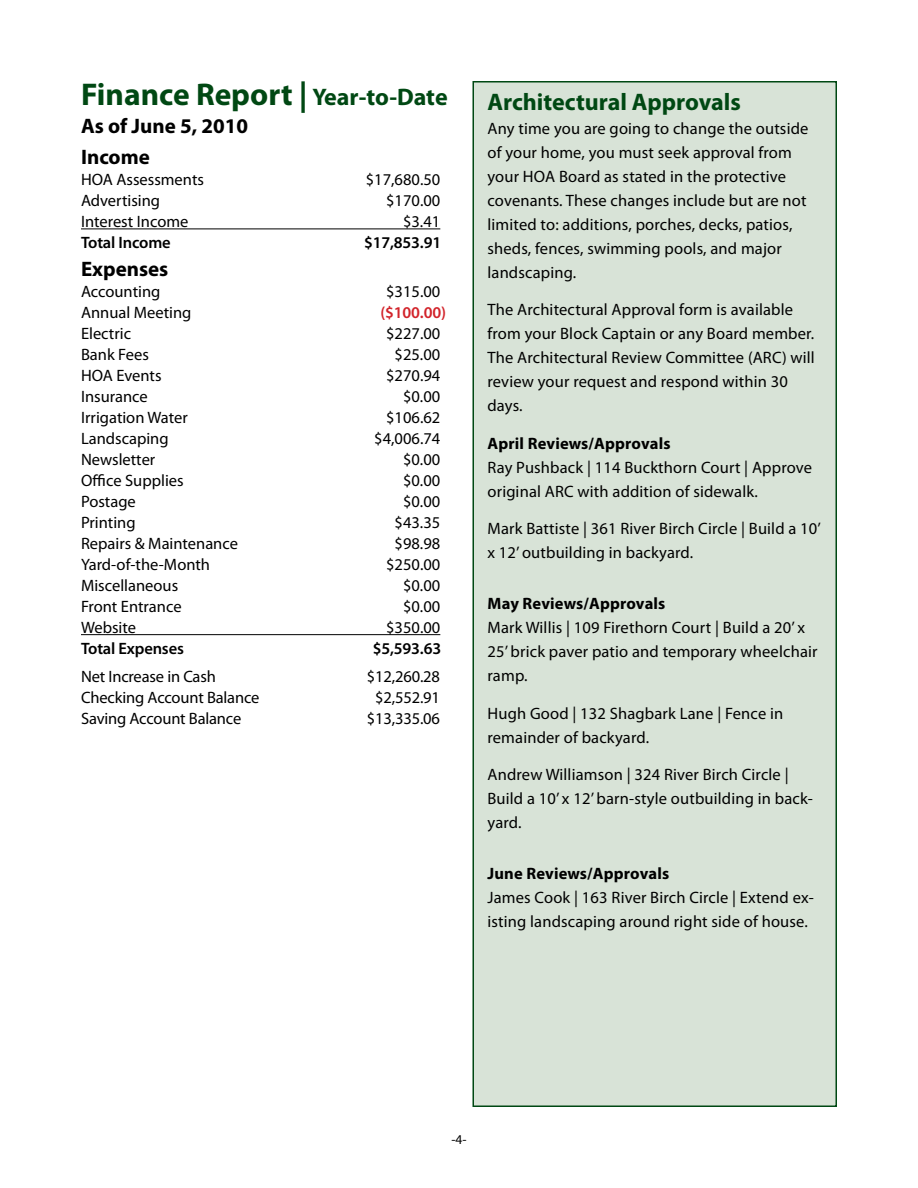
<style>
.page{position:relative;width:918px;height:1188px;background:#fff}
.page>*{position:absolute;margin:0;border:0;box-sizing:border-box;transform-origin:0 0}
.t1{font:700 31.5px "Myriad Pro";color:#004813}
.t2{font:700 24px "Myriad Pro";color:#004813}
.t3{font:700 21px "Myriad Pro";color:#000}
.t4{font:16.5px/24px "Myriad Pro";letter-spacing:.01em;color:#000}
.t5{font:700 16.5px "Myriad Pro";letter-spacing:.01em;color:#000}
.t6{font:16.5px "Myriad Pro";letter-spacing:-.01em;color:#000}
.t7{font:600 16.5px "Myriad Pro";letter-spacing:-.01em;color:#000}
.t8{font:600 16.5px "Myriad Pro";color:#d2232a}
.t9{font:13.5px "Myriad Pro";color:#000}
.s1{font-size:24px}
</style>
<div class="page">
<hr style="left:81px;top:228px;width:359px;height:1px;background:#000">
<hr style="left:81px;top:634px;width:359px;height:1px;background:#000">
<div style="left:473px;top:82px;width:363px;height:1024px;background:#d8e3d7"></div>
<div style="left:472px;top:81px;width:365px;height:1026px;border:2px solid #004813"></div>
<h1 class="t1" style="left:81px;top:73px;width:368px">Finance Report | <span class="s1">Year-to-Date</span></h1>
<p class="t3" style="left:81px;top:143px;width:70px">Income</p>
<p class="t4" style="left:81px;top:167px;width:125px">HOA Assessments</p>
<p class="t4" style="left:366px;top:167px;width:76px">$17,680.50</p>
<p class="t4" style="left:81px;top:188px;width:81px">Advertising</p>
<p class="t4" style="left:386px;top:188px;width:56px">$170.00</p>
<p class="t4" style="left:81px;top:209px;width:109px">Interest Income</p>
<p class="t4" style="left:403px;top:209px;width:39px">$3.41</p>
<p class="t7" style="left:81px;top:232px;width:91px">Total Income</p>
<p class="t7" style="left:364px;top:232px;width:79px">$17,853.91</p>
<p class="t3" style="left:81px;top:255px;width:89px">Expenses</p>
<p class="t4" style="left:81px;top:279px;width:81px">Accounting</p>
<p class="t4" style="left:386px;top:279px;width:56px">$315.00</p>
<p class="t4" style="left:81px;top:300px;width:112px">Annual Meeting</p>
<p class="t8" style="left:380px;top:302px;width:67px">($100.00)</p>
<p class="t4" style="left:81px;top:321px;width:52px">Electric</p>
<p class="t4" style="left:386px;top:321px;width:56px">$227.00</p>
<p class="t4" style="left:81px;top:342px;width:69px">Bank Fees</p>
<p class="t4" style="left:395px;top:342px;width:47px">$25.00</p>
<p class="t4" style="left:81px;top:363px;width:82px">HOA Events</p>
<p class="t4" style="left:386px;top:363px;width:56px">$270.94</p>
<p class="t4" style="left:81px;top:384px;width:68px">Insurance</p>
<p class="t4" style="left:403px;top:384px;width:39px">$0.00</p>
<p class="t4" style="left:81px;top:405px;width:108px">Irrigation Water</p>
<p class="t4" style="left:386px;top:405px;width:56px">$106.62</p>
<p class="t4" style="left:81px;top:426px;width:89px">Landscaping</p>
<p class="t4" style="left:374px;top:426px;width:68px">$4,006.74</p>
<p class="t4" style="left:81px;top:447px;width:76px">Newsletter</p>
<p class="t4" style="left:403px;top:447px;width:39px">$0.00</p>
<p class="t4" style="left:81px;top:468px;width:104px">Office Supplies</p>
<p class="t4" style="left:403px;top:468px;width:39px">$0.00</p>
<p class="t4" style="left:81px;top:489px;width:56px">Postage</p>
<p class="t4" style="left:403px;top:489px;width:39px">$0.00</p>
<p class="t4" style="left:81px;top:510px;width:56px">Printing</p>
<p class="t4" style="left:395px;top:510px;width:47px">$43.35</p>
<p class="t4" style="left:81px;top:531px;width:159px">Repairs &amp; Maintenance</p>
<p class="t4" style="left:395px;top:531px;width:47px">$98.98</p>
<p class="t4" style="left:81px;top:552px;width:131px">Yard-of-the-Month</p>
<p class="t4" style="left:386px;top:552px;width:56px">$250.00</p>
<p class="t4" style="left:81px;top:573px;width:99px">Miscellaneous</p>
<p class="t4" style="left:403px;top:573px;width:39px">$0.00</p>
<p class="t4" style="left:81px;top:594px;width:102px">Front Entrance</p>
<p class="t4" style="left:403px;top:594px;width:39px">$0.00</p>
<p class="t4" style="left:81px;top:615px;width:57px">Website</p>
<p class="t4" style="left:386px;top:615px;width:56px">$350.00</p>
<p class="t7" style="left:81px;top:638px;width:104px">Total Expenses</p>
<p class="t7" style="left:373px;top:638px;width:70px">$5,593.63</p>
<p class="t6" style="left:81px;top:666px;width:136px">Net Increase in Cash</p>
<p class="t4" style="left:367px;top:664px;width:75px">$12,260.28</p>
<p class="t6" style="left:81px;top:687px;width:180px">Checking Account Balance</p>
<p class="t4" style="left:375px;top:685px;width:66px">$2,552.91</p>
<p class="t6" style="left:81px;top:708px;width:162px">Saving Account Balance</p>
<p class="t4" style="left:367px;top:706px;width:75px">$13,335.06</p>
<p class="t3" style="left:81px;top:112px;width:169px">As of June 5, 2010</p>
<h2 class="t2" style="left:488px;top:86px;width:255px">Architectural Approvals</h2>
<p class="t4" style="left:488px;top:116px;width:322px">Any time you are going to change the outside of your home, you must seek approval from your HOA Board as stated in the protective covenants. These changes include but are not limited to: additions, porches, decks, patios, sheds, fences, swimming pools, and major landscaping.</p>
<p class="t4" style="left:488px;top:297px;width:329px">The Architectural Approval form is available from your Block Captain or any Board member.<br>The Architectural Review Committee (ARC) will review your request and respond within 30 days.</p>
<p class="t5" style="left:488px;top:432px;width:185px">April Reviews/Approvals</p>
<p class="t4" style="left:488px;top:455px;width:326px">Ray Pushback | 114 Buckthorn Court | Approve original ARC with addition of sidewalk.</p>
<p class="t4" style="left:488px;top:516px;width:335px">Mark Battiste | 361 River Birch Circle | Build a 10’ x 12’ outbuilding in backyard.</p>
<p class="t5" style="left:488px;top:593px;width:179px">May Reviews/Approvals</p>
<p class="t4" style="left:488px;top:615px;width:332px">Mark Willis | 109 Firethorn Court | Build a 20’ x<br>25’ brick paver patio and temporary wheelchair ramp.</p>
<p class="t4" style="left:488px;top:701px;width:297px">Hugh Good | 132 Shagbark Lane | Fence in remainder of backyard.</p>
<p class="t4" style="left:488px;top:762px;width:327px">Andrew Williamson | 324 River Birch Circle |<br>Build a 10’ x 12’ barn-style outbuilding in back&shy;yard.</p>
<p class="t5" style="left:488px;top:863px;width:183px">June Reviews/Approvals</p>
<p class="t4" style="left:488px;top:885px;width:328px">James Cook | 163 River Birch Circle | Extend ex&shy;isting landscaping around right side of house.</p>
<p class="t9" style="left:451px;top:1131px;width:17px">-4-</p>
</div>
